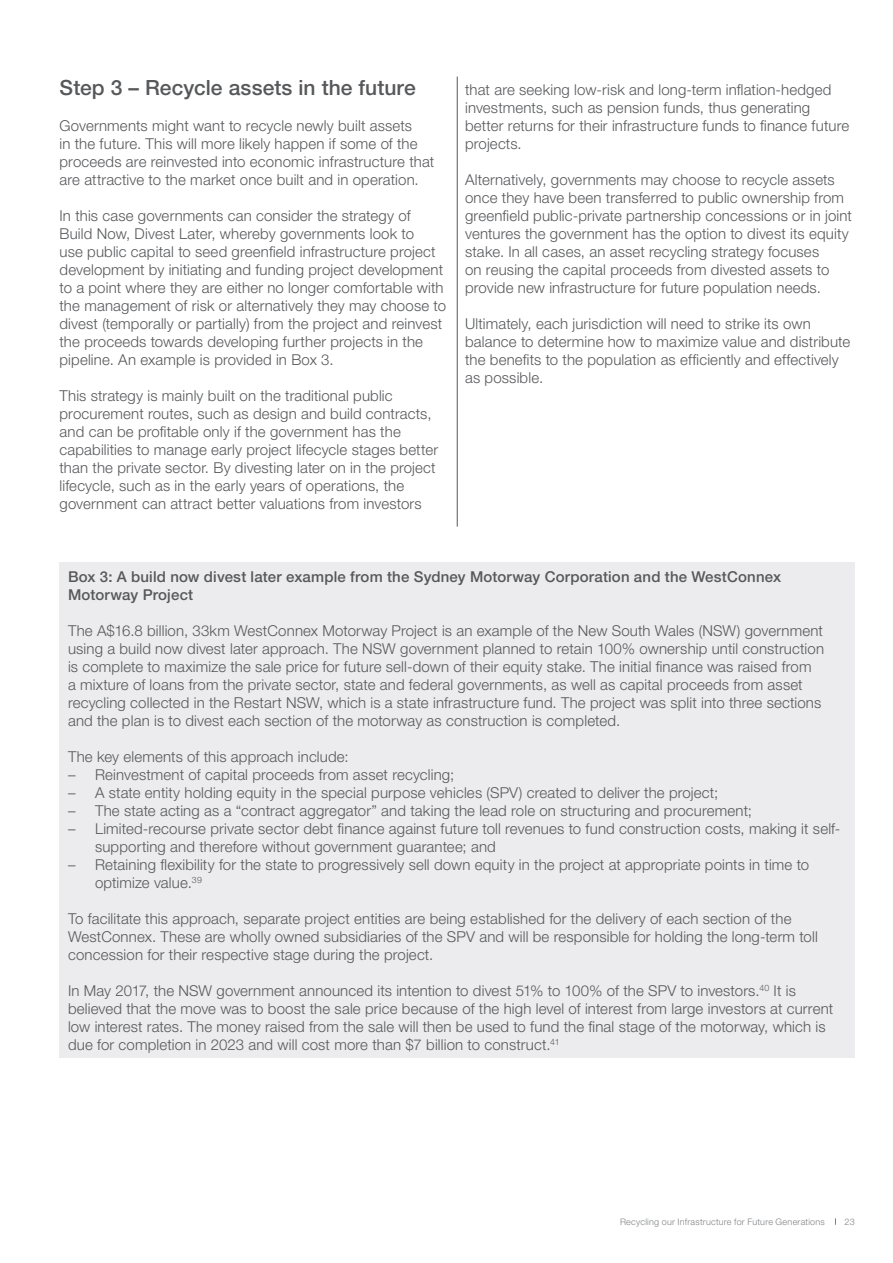
<style>
.page{position:relative;width:893px;height:1263px;background:#fff}
.page>*{position:absolute;margin:0;border:0;box-sizing:border-box;transform-origin:0 0}
.t1{font:500 21px "Helvetica Neue LT Pro";letter-spacing:.005em;color:#57585a}
.t2{font:300 15px/18px "Helvetica Neue LT Pro";letter-spacing:.01em;color:#57585a}
.t3{font:500 15px/18px "Helvetica Neue LT Pro";letter-spacing:.01em;color:#57585a}
.t4{font:300 9px "Helvetica Neue LT Pro";letter-spacing:.025em;color:#808285}
</style>
<div class="page">
<hr style="left:457px;top:77px;width:1px;height:450px;background:#57585a">
<div style="left:60px;top:563px;width:795px;height:495px;background:#ececee"></div>
<p class="t1" style="left:60px;top:74px;width:358px">Step 3 – Recycle assets in the future</p>
<p class="t2" style="left:60px;top:116px;width:376px">Governments might want to recycle newly built assets<br>in the future. This will more likely happen if some of the proceeds are reinvested into economic infrastructure that are attractive to the market once built and in operation.</p>
<p class="t2" style="left:60px;top:206px;width:388px">In this case governments can consider the strategy of Build Now, Divest Later, whereby governments look to<br>use public capital to seed greenfield infrastructure project development by initiating and funding project development to a point where they are either no longer comfortable with the management of risk or alternatively they may choose to divest (temporally or partially) from the project and reinvest the proceeds towards developing further projects in the pipeline. An example is provided in Box 3.</p>
<p class="t2" style="left:60px;top:386px;width:380px">This strategy is mainly built on the traditional public procurement routes, such as design and build contracts, and can be profitable only if the government has the capabilities to manage early project lifecycle stages better than the private sector. By divesting later on in the project lifecycle, such as in the early years of operations, the government can attract better valuations from investors</p>
<p class="t2" style="left:465px;top:80px;width:386px">that are seeking low-risk and long-term inflation-hedged investments, such as pension funds, thus generating better returns for their infrastructure funds to finance future projects.</p>
<p class="t2" style="left:465px;top:170px;width:388px">Alternatively, governments may choose to recycle assets once they have been transferred to public ownership from greenfield public-private partnership concessions or in joint ventures the government has the option to divest its equity stake. In all cases, an asset recycling strategy focuses<br>on reusing the capital proceeds from divested assets to provide new infrastructure for future population needs.</p>
<p class="t2" style="left:465px;top:314px;width:387px">Ultimately, each jurisdiction will need to strike its own balance to determine how to maximize value and distribute the benefits to the population as efficiently and effectively as possible.</p>
<p class="t3" style="left:68px;top:567px;width:715px">Box 3: A build now divest later example from the Sydney Motorway Corporation and the WestConnex<br>Motorway Project</p>
<p class="t2" style="left:68px;top:621px;width:758px">The A$16.8 billion, 33km WestConnex Motorway Project is an example of the New South Wales (NSW) government using a build now divest later approach. The NSW government planned to retain 100% ownership until construction is complete to maximize the sale price for future sell-down of their equity stake. The initial finance was raised from<br>a mixture of loans from the private sector, state and federal governments, as well as capital proceeds from asset recycling collected in the Restart NSW, which is a state infrastructure fund. The project was split into three sections and the plan is to divest each section of the motorway as construction is completed.</p>
<p class="t2" style="left:68px;top:747px;width:282px">The key elements of this approach include:</p>
<p class="t2" style="left:68px;top:765px;width:388px">– Reinvestment of capital proceeds from asset recycling;</p>
<p class="t2" style="left:68px;top:783px;width:652px">– A state entity holding equity in the special purpose vehicles (SPV) created to deliver the project;</p>
<p class="t2" style="left:68px;top:801px;width:685px">– The state acting as a “contract aggregator” and taking the lead role on structuring and procurement;</p>
<p class="t2" style="left:95px;top:819px;width:747px;text-indent:-27px">– Limited-recourse private sector debt finance against future toll revenues to fund construction costs, making it self&shy;supporting and therefore without government guarantee; and</p>
<p class="t2" style="left:95px;top:855px;width:716px;text-indent:-27px">– Retaining flexibility for the state to progressively sell down equity in the project at appropriate points in time to optimize value.<sup>39</sup></p>
<p class="t2" style="left:68px;top:909px;width:751px">To facilitate this approach, separate project entities are being established for the delivery of each section of the<br>WestConnex. These are wholly owned subsidiaries of the SPV and will be responsible for holding the long-term toll concession for their respective stage during the project.</p>
<p class="t2" style="left:68px;top:981px;width:767px">In May 2017, the NSW government announced its intention to divest 51% to 100% of the SPV to investors.<sup>40</sup> It is believed that the move was to boost the sale price because of the high level of interest from large investors at current low interest rates. The money raised from the sale will then be used to fund the final stage of the motorway, which is due for completion in 2023 and will cost more than $7 billion to construct.<sup>41</sup></p>
<p class="t4" style="left:620px;top:1216px;width:206px">Recycling our Infrastructure for Future Generations</p>
<p class="t4" style="left:845px;top:1216px;width:12px">23</p>
</div>
